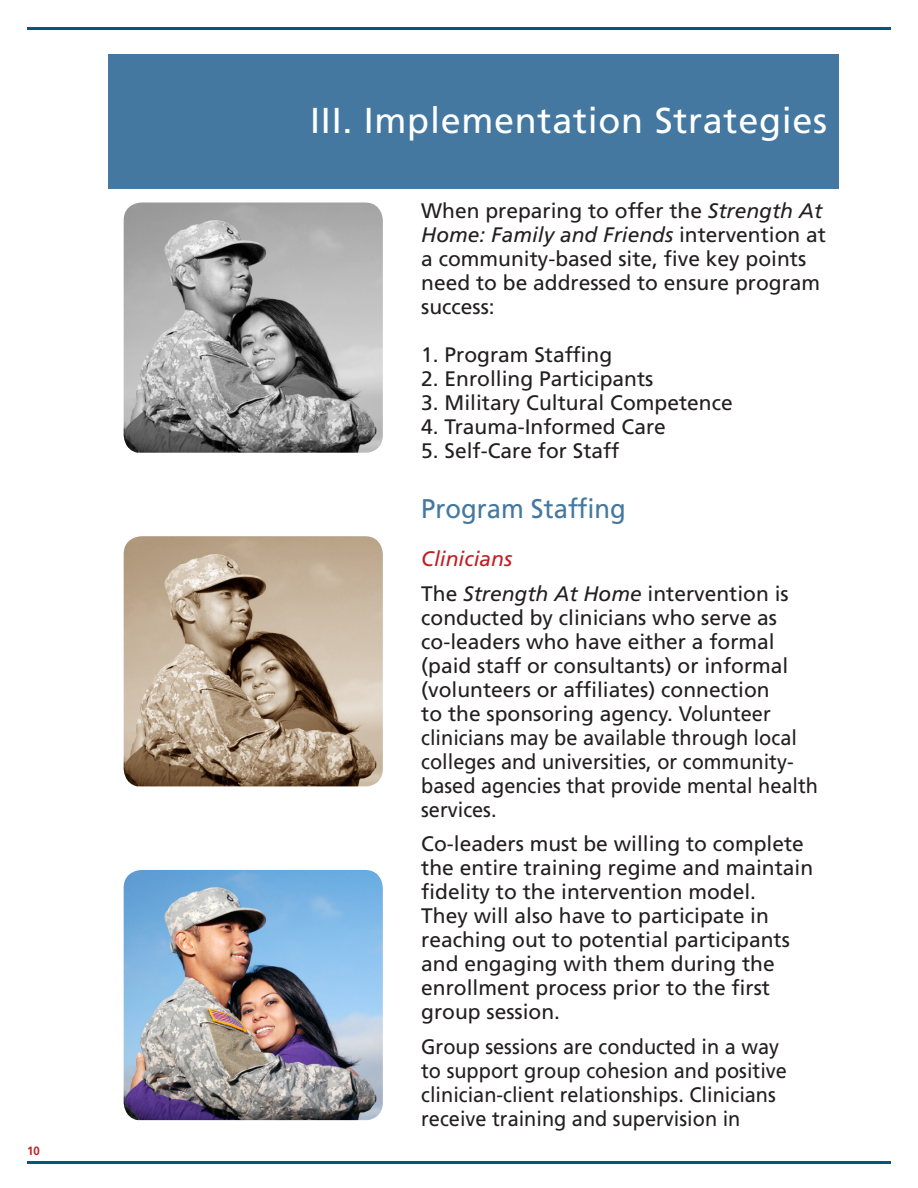
<style>
.page{position:relative;width:918px;height:1188px;background:#fff}
.page>*{position:absolute;margin:0;border:0;box-sizing:border-box;transform-origin:0 0}
.A1__Orange_Cover_Hea{font:36px "Frutiger LT Std";letter-spacing:.02em;color:#fff}
.C4__Reg_Text{font:27px "Frutiger LT Std";color:#4478a0;scale:.95 1}
.C4__Reg_Text-2{font:21px/24px "Frutiger LT Std";color:#231f20}
.C4__Reg_Text-3{font:21px/24px "Frutiger LT Std";color:#231f20;scale:.95 1}
.C4__Reg_Text-4{font:italic 21px "Frutiger LT Std";color:#c01e23}
.W1__Even_Pg{font:700 12px "Frutiger LT Std";color:#c01e23;scale:.95 1}
.s1{font-style:italic}
</style>
<div class="page">
<hr style="left:27px;top:1161px;width:864px;height:3px;background:#00597d">
<hr style="left:27px;top:27px;width:864px;height:3px;background:#00597d">
<div style="left:108px;top:54px;width:730px;height:135px;background:#4478a0"></div>
<img style="left:124px;top:870px;width:259px;height:250px">
<img style="left:124px;top:202px;width:259px;height:251px">
<img style="left:124px;top:536px;width:259px;height:250px">
<p class="W1__Even_Pg" style="left:27px;top:1143px;width:15px">10</p>
<p class="A1__Orange_Cover_Hea" style="left:310px;top:99px;width:519px">III. Implementation Strategies</p>
<p class="C4__Reg_Text-2" style="left:421px;top:199px;width:406px">When preparing to offer the <span class="s1">Strength At Home: Family and Friends</span> intervention at a community-based site, five key points need to be addressed to ensure program success:</p>
<p class="C4__Reg_Text-2" style="left:421px;top:343px;width:193px">1. Program Staffing</p>
<p class="C4__Reg_Text-2" style="left:421px;top:367px;width:234px">2. Enrolling Participants</p>
<p class="C4__Reg_Text-2" style="left:421px;top:391px;width:313px">3. Military Cultural Competence</p>
<p class="C4__Reg_Text-2" style="left:421px;top:415px;width:246px">4. Trauma-Informed Care</p>
<p class="C4__Reg_Text-2" style="left:421px;top:439px;width:200px">5. Self-Care for Staff</p>
<p class="C4__Reg_Text" style="left:421px;top:493px;width:217px">Program Staffing</p>
<p class="C4__Reg_Text-4" style="left:421px;top:547px;width:93px">Clinicians</p>
<p class="C4__Reg_Text-2" style="left:421px;top:582px;width:398px">The <span class="s1">Strength At Home</span> intervention is conducted by clinicians who serve as co-leaders who have either a formal (paid staff or consultants) or informal (volunteers or affiliates) connection<br>to the sponsoring agency. Volunteer clinicians may be available through local colleges and universities, or community&shy;based agencies that provide mental health services.</p>
<p class="C4__Reg_Text-2" style="left:421px;top:832px;width:394px">Co-leaders must be willing to complete the entire training regime and maintain fidelity to the intervention model.<br>They will also have to participate in reaching out to potential participants and engaging with them during the enrollment process prior to the first group session.</p>
<p class="C4__Reg_Text-3" style="left:421px;top:1035px;width:387px">Group sessions are conducted in a way to support group cohesion and positive clinician-client relationships. Clinicians receive training and supervision in</p>
</div>
